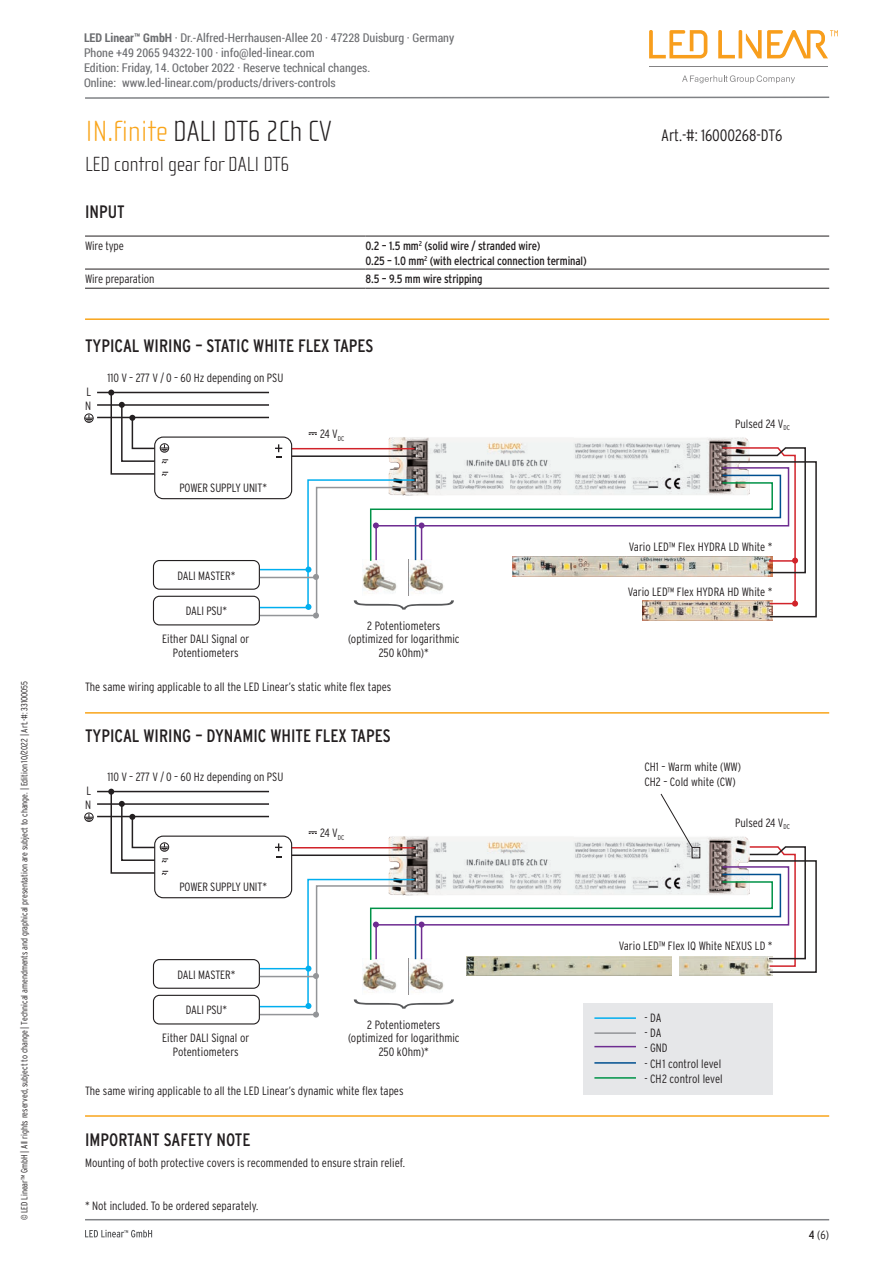
<style>
.page{position:relative;width:893px;height:1263px;background:#fff}
.page>*{position:absolute;margin:0;border:0;box-sizing:border-box;transform-origin:0 0}
.t1{font:100 30px "Cholla Sans OT";letter-spacing:-.005em;color:#231f20}
.t2{font:100 21px "Cholla Sans OT";letter-spacing:-.005em;color:#231f20}
.t3{font:condensed 18px "Interstate";color:#231f20}
.t4{font:300 condensed 16.5px "Interstate";letter-spacing:-.005em;color:#231f20}
.t5{font:300 condensed 12px/13.5px "Interstate";color:#231f20;text-align:center}
.t6{font:12px/15px "Roboto Condensed";color:#6c6d70}
.t7{font:condensed 12px/15px "Interstate";letter-spacing:-.01em;color:#231f20}
.t8{font:300 condensed 9px "Interstate";letter-spacing:-.005em;color:#231f20}
.s1{font-weight:700}
.s2{color:#f9a51b}
.s3{font-weight:400}
</style>
<div class="page">
<hr style="left:85px;top:1219px;width:744px;height:1px;background:#808285">
<svg style="left:85px;top:1230px;width:67px;height:7px"></svg>
<svg style="left:85px;top:96px;width:745px;height:3px"></svg>
<svg style="left:649px;top:30px;width:58px;height:28px"></svg>
<svg style="left:718px;top:30px;width:120px;height:28px"></svg>
<hr style="left:649px;top:67px;width:179px;height:1px;background:#848384">
<svg style="left:682px;top:75px;width:113px;height:8px"></svg>
<hr style="left:85px;top:318px;width:744px;height:2px;background:#f9a51b">
<hr style="left:85px;top:712px;width:744px;height:2px;background:#f9a51b">
<hr style="left:85px;top:1115px;width:744px;height:2px;background:#f9a51b">
<div style="left:584px;top:1004px;width:189px;height:91px;background:#e6e7e9"></div>
<hr style="left:594px;top:1017px;width:42px;height:2px;background:#00aeef">
<hr style="left:594px;top:1062px;width:42px;height:2px;background:#004f8f">
<hr style="left:594px;top:1032px;width:42px;height:2px;background:#939598">
<hr style="left:594px;top:1077px;width:42px;height:2px;background:#009247">
<hr style="left:594px;top:1046px;width:42px;height:1px;background:#6e2c91">
<hr style="left:85px;top:236px;width:280px;height:1px;background:#231f20">
<hr style="left:365px;top:236px;width:464px;height:1px;background:#231f20">
<hr style="left:85px;top:269px;width:280px;height:1px;background:#231f20">
<hr style="left:365px;top:269px;width:464px;height:1px;background:#231f20">
<hr style="left:85px;top:288px;width:280px;height:1px;background:#231f20">
<hr style="left:365px;top:288px;width:464px;height:1px;background:#231f20">
<img style="left:388px;top:437px;width:361px;height:7px">
<hr style="left:97px;top:392px;width:172px;height:1px;background:#231f20">
<hr style="left:97px;top:404px;width:172px;height:2px;background:#231f20">
<hr style="left:97px;top:417px;width:172px;height:1px;background:#231f20">
<div style="left:84px;top:413px;width:10px;height:10px;border:1px solid #231f20;border-radius:50%"></div>
<svg style="left:85px;top:415px;width:8px;height:7px"></svg>
<svg style="left:309px;top:432px;width:8px;height:3px"></svg>
<img style="left:643px;top:618px;width:130px;height:2px">
<div style="left:154px;top:436px;width:138px;height:63px;border:1px solid #231f20;border-radius:9px"></div>
<svg style="left:108px;top:390px;width:66px;height:86px"></svg>
<div style="left:153px;top:560px;width:107px;height:30px;border:1px solid #231f20;border-radius:6px"></div>
<div style="left:153px;top:596px;width:107px;height:29px;border:1px solid #231f20;border-radius:6px"></div>
<svg style="left:258px;top:444px;width:559px;height:174px"></svg>
<hr style="left:97px;top:791px;width:172px;height:1px;background:#231f20">
<hr style="left:97px;top:803px;width:172px;height:2px;background:#231f20">
<hr style="left:97px;top:816px;width:172px;height:1px;background:#231f20">
<div style="left:84px;top:812px;width:10px;height:10px;border:1px solid #231f20;border-radius:50%"></div>
<svg style="left:85px;top:814px;width:8px;height:7px"></svg>
<div style="left:154px;top:835px;width:138px;height:63px;border:1px solid #231f20;border-radius:9px"></div>
<svg style="left:108px;top:789px;width:66px;height:86px"></svg>
<div style="left:153px;top:959px;width:107px;height:30px;border:1px solid #231f20;border-radius:6px"></div>
<div style="left:153px;top:995px;width:107px;height:29px;border:1px solid #231f20;border-radius:6px"></div>
<svg style="left:258px;top:793px;width:559px;height:224px"></svg>
<p class="t8" style="left:19px;top:1220px;width:541px;rotate:-90deg">© LED Linear™ GmbH | All rights reserved, subject to change | Technical amendments and graphical presentation are subject to change. | Edition 10/2022 | Art.-#: 33100055</p>
<p class="t6" style="left:84px;top:29px;width:372px"><span class="s1">LED Linear™ GmbH</span> · Dr.-Alfred-Herrhausen-Allee 20 · 47228 Duisburg · Germany Phone +49 2065 94322-100 · info@led-linear.com<br>Edition: Friday, 14. October 2022 · Reserve technical changes.<br>Online: www.led-linear.com/products/drivers-controls</p>
<h1 class="t1" style="left:85px;top:115px;width:248px"><span class="s2">IN.finite</span> DALI DT6 2Ch CV</h1>
<h2 class="t2" style="left:85px;top:153px;width:206px">LED control gear for DALI DT6</h2>
<h3 class="t3" style="left:85px;top:201px;width:41px">INPUT</h3>
<p class="t5" style="left:85px;top:239px;width:40px">Wire type</p>
<p class="t7" style="left:365px;top:238px;width:223px">0.2 – 1.5 mm<sup>2</sup> (solid wire / stranded wire)<br>0.25 – 1.0 mm<sup>2</sup> (with electrical connection terminal)</p>
<p class="t5" style="left:85px;top:272px;width:71px">Wire preparation</p>
<p class="t7" style="left:365px;top:272px;width:118px">8.5 – 9.5 mm wire stripping</p>
<h3 class="t3" style="left:85px;top:335px;width:290px">TYPICAL WIRING – STATIC WHITE FLEX TAPES</h3>
<p class="t5" style="left:85px;top:385px;width:8px;text-align:left">L<br>N</p>
<p class="t5" style="left:107px;top:371px;width:177px">110 V – 277 V / 0 – 60 Hz depending on PSU</p>
<p class="t5" style="left:179px;top:481px;width:89px">POWER SUPPLY UNIT*</p>
<p class="t5" style="left:177px;top:569px;width:59px">DALI MASTER*</p>
<p class="t5" style="left:186px;top:604px;width:43px">DALI PSU*</p>
<p class="t5" style="left:162px;top:632px;width:89px">Either DALI Signal or<br>Potentiometers</p>
<p class="t5" style="left:320px;top:427px;width:26px">24 V<sub>DC</sub></p>
<p class="t5" style="left:348px;top:619px;width:113px">2 Potentiometers (optimized for logarithmic<br>250 kOhm)*</p>
<p class="t5" style="left:85px;top:680px;width:308px">The same wiring applicable to all the LED Linear’s static white flex tapes</p>
<h3 class="t3" style="left:85px;top:725px;width:307px">TYPICAL WIRING – DYNAMIC WHITE FLEX TAPES</h3>
<p class="t5" style="left:85px;top:784px;width:8px;text-align:left">L<br>N</p>
<p class="t5" style="left:107px;top:770px;width:177px">110 V – 277 V / 0 – 60 Hz depending on PSU</p>
<p class="t5" style="left:179px;top:880px;width:89px">POWER SUPPLY UNIT*</p>
<p class="t5" style="left:177px;top:968px;width:59px">DALI MASTER*</p>
<p class="t5" style="left:186px;top:1003px;width:43px">DALI PSU*</p>
<p class="t5" style="left:162px;top:1031px;width:89px">Either DALI Signal or<br>Potentiometers</p>
<p class="t5" style="left:320px;top:826px;width:26px">24 V<sub>DC</sub></p>
<p class="t5" style="left:348px;top:1018px;width:113px">2 Potentiometers (optimized for logarithmic<br>250 kOhm)*</p>
<p class="t5" style="left:85px;top:1084px;width:320px">The same wiring applicable to all the LED Linear’s dynamic white flex tapes</p>
<h3 class="t3" style="left:85px;top:1129px;width:167px">IMPORTANT SAFETY NOTE</h3>
<p class="t5" style="left:85px;top:1156px;width:321px">Mounting of both protective covers is recommended to ensure strain relief.</p>
<p class="t5" style="left:85px;top:1199px;width:175px">* Not included. To be ordered separately.</p>
<h3 class="t4" style="left:661px;top:125px;width:123px">Art.-#: 16000268-DT6</h3>
<p class="t5" style="left:735px;top:416px;width:56px">Pulsed 24 V<sub>DC</sub></p>
<p class="t5" style="left:629px;top:540px;width:145px">Vario LED™ Flex HYDRA LD White *</p>
<p class="t5" style="left:628px;top:585px;width:146px">Vario LED™ Flex HYDRA HD White *</p>
<p class="t5" style="left:644px;top:759px;width:98px;line-height:15px;text-align:left">CH1 – Warm white (WW)<br>CH2 – Cold white (CW)</p>
<p class="t5" style="left:735px;top:815px;width:56px">Pulsed 24 V<sub>DC</sub></p>
<p class="t5" style="left:619px;top:939px;width:155px">Vario LED™ Flex IQ White NEXUS LD *</p>
<p class="t5" style="left:644px;top:1011px;width:19px">- DA</p>
<p class="t5" style="left:644px;top:1026px;width:19px">- DA</p>
<p class="t5" style="left:644px;top:1041px;width:25px">- GND</p>
<p class="t5" style="left:644px;top:1057px;width:78px">- CH1 control level</p>
<p class="t5" style="left:644px;top:1072px;width:80px">- CH2 control level</p>
<p class="t5" style="left:809px;top:1227px;width:22px"><span class="s3">4</span> (6)</p>
</div>
